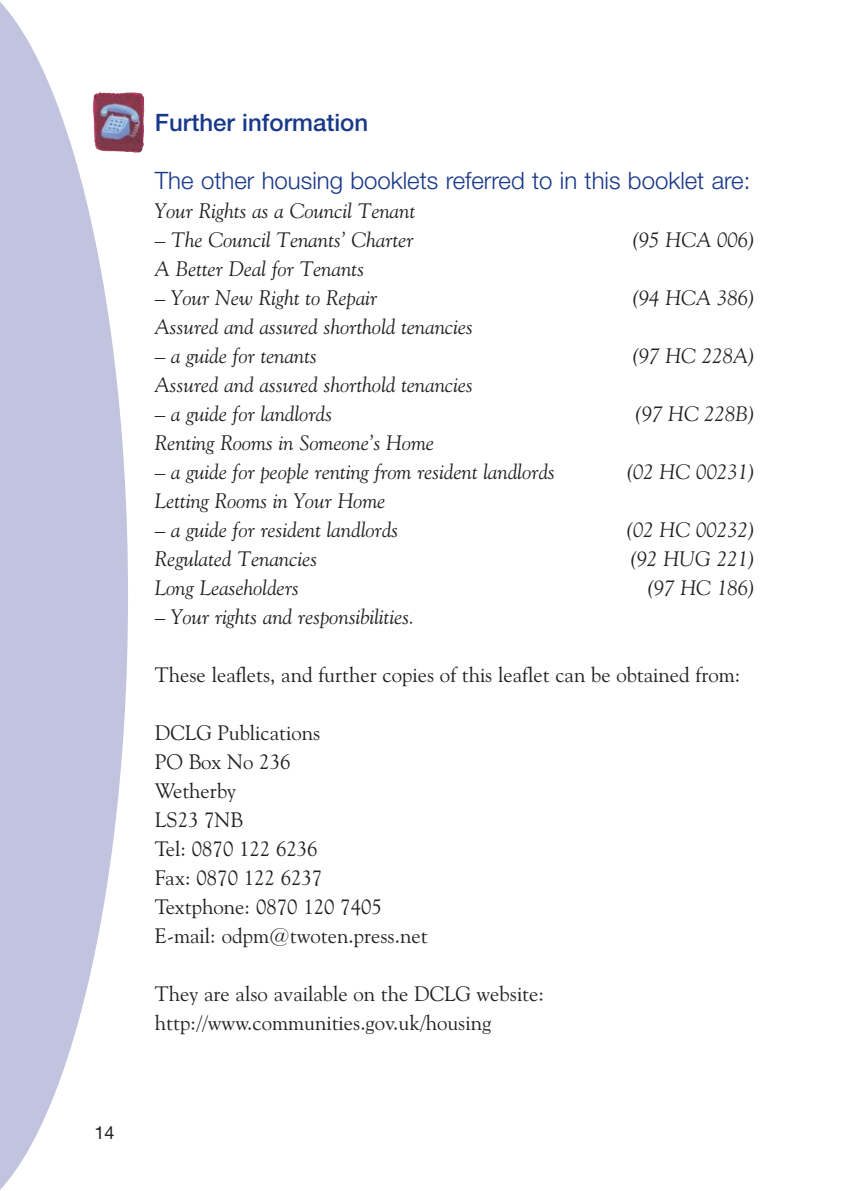
<style>
.page{position:relative;width:842px;height:1191px;background:#fff}
.page>*{position:absolute;margin:0;border:0;box-sizing:border-box;transform-origin:0 0}
.t1{font:300 24px "Helvetica Neue";color:#183889}
.t2{font:500 24px "Helvetica Neue";color:#183889}
.t3{font:21px "Goudy Old Style Italic";color:#231f20}
.t4{font:21px/29px "Goudy Old Style";color:#231f20}
.t5{font:18px "Helvetica Neue";color:#231f20}
</style>
<div class="page">
<svg style="left:0;top:2px;width:128px;height:1188px;fill:#c1c3df"></svg>
<img style="left:100px;top:92px;width:44px;height:61px">
<p class="t5" style="left:95px;top:1126px;width:22px">14</p>
<p class="t2" style="left:155px;top:114px;width:215px">Further information</p>
<p class="t1" style="left:155px;top:172px;width:597px">The other housing booklets referred to in this booklet are:</p>
<p class="t3" style="left:155px;top:202px;width:262px">Your Rights as a Council Tenant</p>
<p class="t3" style="left:155px;top:231px;width:260px">– The Council Tenants’ Charter</p>
<p class="t3" style="left:631px;top:231px;width:126px">(95 HCA 006)</p>
<p class="t3" style="left:155px;top:260px;width:211px">A Better Deal for Tenants</p>
<p class="t3" style="left:155px;top:289px;width:224px">– Your New Right to Repair</p>
<p class="t3" style="left:631px;top:289px;width:126px">(94 HCA 386)</p>
<p class="t3" style="left:155px;top:318px;width:320px">Assured and assured shorthold tenancies</p>
<p class="t3" style="left:155px;top:347px;width:164px">– a guide for tenants</p>
<p class="t3" style="left:631px;top:347px;width:126px">(97 HC 228A)</p>
<p class="t3" style="left:155px;top:376px;width:320px">Assured and assured shorthold tenancies</p>
<p class="t3" style="left:155px;top:405px;width:179px">– a guide for landlords</p>
<p class="t3" style="left:634px;top:405px;width:124px">(97 HC 228B)</p>
<p class="t3" style="left:155px;top:434px;width:281px">Renting Rooms in Someone’s Home</p>
<p class="t3" style="left:155px;top:463px;width:402px">– a guide for people renting from resident landlords</p>
<p class="t3" style="left:625px;top:463px;width:132px">(02 HC 00231)</p>
<p class="t3" style="left:155px;top:492px;width:232px">Letting Rooms in Your Home</p>
<p class="t3" style="left:155px;top:521px;width:245px">– a guide for resident landlords</p>
<p class="t3" style="left:625px;top:521px;width:132px">(02 HC 00232)</p>
<p class="t3" style="left:155px;top:550px;width:164px">Regulated Tenancies</p>
<p class="t3" style="left:629px;top:550px;width:128px">(92 HUG 221)</p>
<p class="t3" style="left:155px;top:579px;width:146px">Long Leaseholders</p>
<p class="t3" style="left:646px;top:579px;width:111px">(97 HC 186)</p>
<p class="t3" style="left:155px;top:608px;width:261px">– Your rights and responsibilities.</p>
<p class="t4" style="left:155px;top:662px;width:587px">These leaflets, and further copies of this leaflet can be obtained from:</p>
<p class="t4" style="left:155px;top:720px;width:274px">DCLG Publications<br>PO Box No 236<br>Wetherby<br>LS23 7NB<br>Tel: 0870 122 6236<br>Fax: 0870 122 6237<br>Textphone: 0870 120 7405<br>E-mail: odpm@twoten.press.net</p>
<p class="t4" style="left:155px;top:981px;width:391px">They are also available on the DCLG website: http://www.communities.gov.uk/housing</p>
</div>
